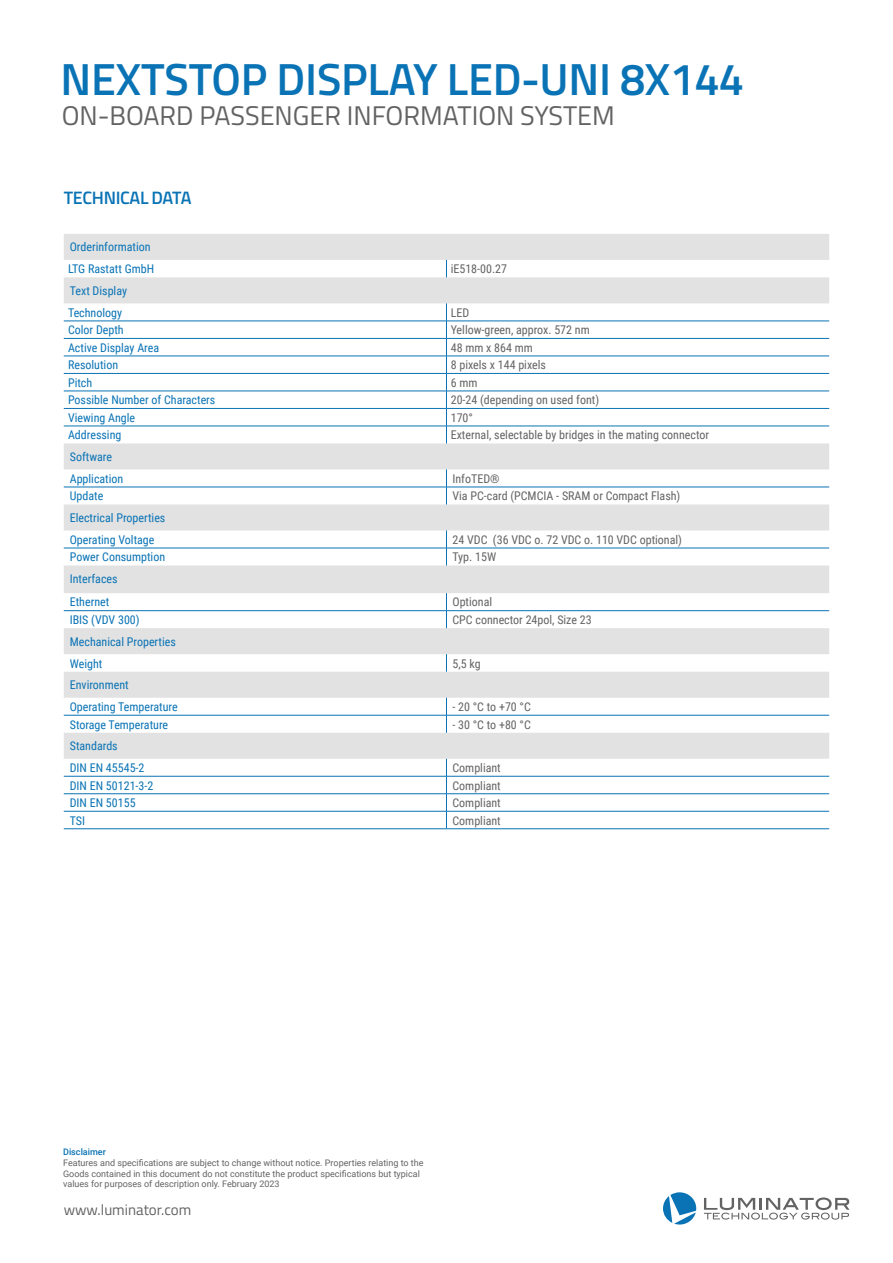
<style>
.page{position:relative;width:893px;height:1263px;background:#fff}
.page>*{position:absolute;margin:0;border:0;box-sizing:border-box;transform-origin:0 0}
.t1{font:600 45px "Titillium Web";letter-spacing:-.005em;color:#0973b5}
.t2{font:27px "Titillium Web";color:#646363}
.t3{font:600 18px "Titillium Web";letter-spacing:-.02em;color:#0973b5}
.t4{font:15px "Titillium Web";color:#646363}
.t5{font:12px/21.8px "Roboto Condensed";color:#0973b5}
.t6{font:12px "Roboto Condensed";color:#646363}
.t7{font:9px/10.8px "Roboto";color:#646363}
.t8{font:500 9px "Roboto";color:#0973b5}
</style>
<div class="page">
<svg style="left:704px;top:1197px;width:145px;height:22px"></svg>
<svg style="left:663px;top:1192px;width:33px;height:32px"></svg>
<svg style="left:64px;top:234px;width:765px;height:525px"></svg>
<hr style="left:64px;top:321px;width:382px;height:1px;background:#0973b5">
<hr style="left:446px;top:321px;width:383px;height:1px;background:#0973b5">
<svg style="left:446px;top:303px;width:1px;height:140px"></svg>
<svg style="left:446px;top:469px;width:1px;height:35px"></svg>
<hr style="left:64px;top:548px;width:382px;height:1px;background:#0973b5">
<hr style="left:446px;top:548px;width:383px;height:1px;background:#0973b5">
<svg style="left:446px;top:530px;width:1px;height:35px"></svg>
<svg style="left:446px;top:593px;width:1px;height:35px"></svg>
<svg style="left:446px;top:654px;width:1px;height:18px"></svg>
<hr style="left:64px;top:715px;width:382px;height:1px;background:#0973b5">
<hr style="left:446px;top:715px;width:383px;height:1px;background:#0973b5">
<svg style="left:446px;top:698px;width:1px;height:35px"></svg>
<hr style="left:64px;top:793px;width:382px;height:1px;background:#0973b5">
<hr style="left:446px;top:793px;width:383px;height:1px;background:#0973b5">
<svg style="left:446px;top:759px;width:1px;height:69px"></svg>
<hr style="left:64px;top:487px;width:382px;height:1px;background:#0973b5">
<hr style="left:446px;top:487px;width:383px;height:1px;background:#0973b5">
<hr style="left:64px;top:776px;width:382px;height:1px;background:#0973b5">
<hr style="left:446px;top:776px;width:383px;height:1px;background:#0973b5">
<svg style="left:446px;top:260px;width:1px;height:17px"></svg>
<hr style="left:64px;top:338px;width:382px;height:1px;background:#0973b5">
<hr style="left:446px;top:338px;width:383px;height:1px;background:#0973b5">
<hr style="left:64px;top:356px;width:382px;height:1px;background:#0973b5">
<hr style="left:446px;top:356px;width:383px;height:1px;background:#0973b5">
<hr style="left:64px;top:373px;width:382px;height:1px;background:#0973b5">
<hr style="left:446px;top:373px;width:383px;height:1px;background:#0973b5">
<hr style="left:64px;top:391px;width:382px;height:1px;background:#0973b5">
<hr style="left:446px;top:391px;width:383px;height:1px;background:#0973b5">
<hr style="left:64px;top:408px;width:382px;height:1px;background:#0973b5">
<hr style="left:446px;top:408px;width:383px;height:1px;background:#0973b5">
<hr style="left:64px;top:426px;width:382px;height:1px;background:#0973b5">
<hr style="left:446px;top:426px;width:383px;height:1px;background:#0973b5">
<hr style="left:64px;top:811px;width:382px;height:1px;background:#0973b5">
<hr style="left:446px;top:811px;width:383px;height:1px;background:#0973b5">
<hr style="left:64px;top:828px;width:382px;height:1px;background:#0973b5">
<hr style="left:446px;top:828px;width:383px;height:1px;background:#0973b5">
<hr style="left:64px;top:610px;width:382px;height:1px;background:#0973b5">
<hr style="left:446px;top:610px;width:383px;height:1px;background:#0973b5">
<h1 class="t1" style="left:61px;top:45px;width:685px">NEXTSTOP DISPLAY LED-UNI 8X144</h1>
<h2 class="t2" style="left:62px;top:96px;width:555px">ON-BOARD PASSENGER INFORMATION SYSTEM</h2>
<h3 class="t3" style="left:64px;top:184px;width:129px">TECHNICAL DATA</h3>
<p class="t5" style="left:68px;top:236px;width:88px">Orderinformation<br>LTG Rastatt GmbH</p>
<p class="t5" style="left:68px;top:279px;width:60px">Text Display<br>Technology</p>
<p class="t6" style="left:451px;top:260px;width:58px">iE518-00.27</p>
<p class="t6" style="left:451px;top:304px;width:20px">LED</p>
<p class="t5" style="left:68px;top:319px;width:57px">Color Depth</p>
<p class="t6" style="left:451px;top:321px;width:140px">Yellow-green, approx. 572 nm</p>
<p class="t5" style="left:68px;top:336px;width:93px">Active Display Area</p>
<p class="t6" style="left:451px;top:339px;width:83px">48 mm x 864 mm</p>
<p class="t5" style="left:68px;top:354px;width:52px">Resolution</p>
<p class="t6" style="left:451px;top:356px;width:97px">8 pixels x 144 pixels</p>
<p class="t5" style="left:68px;top:371px;width:26px">Pitch</p>
<p class="t6" style="left:451px;top:374px;width:28px">6 mm</p>
<p class="t5" style="left:68px;top:389px;width:149px">Possible Number of Characters</p>
<p class="t6" style="left:451px;top:391px;width:150px">20-24 (depending on used font)</p>
<p class="t5" style="left:68px;top:406px;width:69px">Viewing Angle</p>
<p class="t6" style="left:451px;top:409px;width:24px">170°</p>
<p class="t5" style="left:68px;top:424px;width:55px">Addressing</p>
<p class="t6" style="left:451px;top:427px;width:260px">External, selectable by bridges in the mating connector</p>
<p class="t5" style="left:70px;top:445px;width:55px">Software<br>Application</p>
<p class="t6" style="left:452px;top:470px;width:49px">InfoTED®</p>
<p class="t5" style="left:70px;top:485px;width:35px">Update</p>
<p class="t6" style="left:452px;top:488px;width:229px">Via PC-card (PCMCIA - SRAM or Compact Flash)</p>
<p class="t5" style="left:70px;top:506px;width:97px">Electrical Properties<br>Operating Voltage</p>
<p class="t6" style="left:452px;top:531px;width:231px">24 VDC (36 VDC o. 72 VDC o. 110 VDC optional)</p>
<p class="t5" style="left:70px;top:546px;width:97px">Power Consumption</p>
<p class="t6" style="left:452px;top:549px;width:45px">Typ. 15W</p>
<p class="t5" style="left:70px;top:567px;width:49px;line-height:23.4px">Interfaces<br>Ethernet</p>
<p class="t6" style="left:452px;top:594px;width:41px">Optional</p>
<p class="t5" style="left:70px;top:608px;width:71px">IBIS (VDV 300)</p>
<p class="t6" style="left:452px;top:611px;width:141px">CPC connector 24pol, Size 23</p>
<p class="t5" style="left:70px;top:630px;width:108px">Mechanical Properties<br>Weight</p>
<p class="t6" style="left:452px;top:655px;width:30px">5,5 kg</p>
<p class="t5" style="left:70px;top:674px;width:109px">Environment<br>Operating Temperature</p>
<p class="t6" style="left:452px;top:698px;width:80px">- 20 °C to +70 °C</p>
<p class="t5" style="left:70px;top:713px;width:100px">Storage Temperature</p>
<p class="t6" style="left:452px;top:716px;width:80px">- 30 °C to +80 °C</p>
<p class="t5" style="left:70px;top:735px;width:76px">Standards<br>DIN EN 45545-2</p>
<p class="t6" style="left:452px;top:759px;width:50px">Compliant</p>
<p class="t5" style="left:70px;top:774px;width:85px">DIN EN 50121-3-2</p>
<p class="t6" style="left:452px;top:777px;width:50px">Compliant</p>
<p class="t5" style="left:70px;top:791px;width:67px">DIN EN 50155</p>
<p class="t6" style="left:452px;top:794px;width:50px">Compliant</p>
<p class="t5" style="left:70px;top:809px;width:17px">TSI</p>
<p class="t6" style="left:452px;top:812px;width:50px">Compliant</p>
<p class="t8" style="left:63px;top:1145px;width:44px">Disclaimer</p>
<p class="t7" style="left:63px;top:1157px;width:362px">Features and specifications are subject to change without notice. Properties relating to the<br>Goods contained in this document do not constitute the product specifications but typical values for purposes of description only. February 2023</p>
<p class="t4" style="left:64px;top:1199px;width:129px">www.luminator.com</p>
</div>
